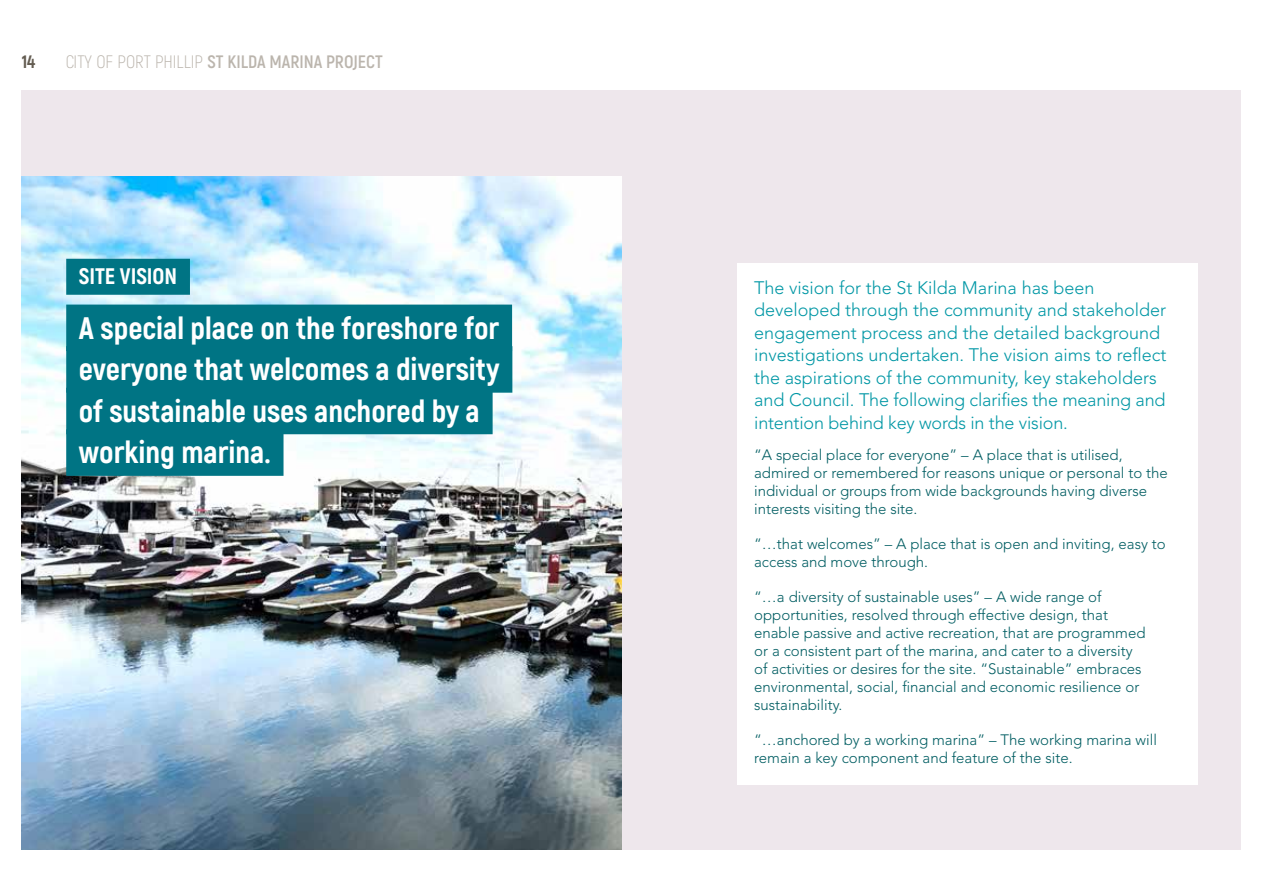
<style>
.page{position:relative;width:1263px;height:893px;background:#fff}
.page>*{position:absolute;margin:0;border:0;box-sizing:border-box;transform-origin:0 0}
.t1{font:800 31.05px/41.5px "Akrobat";color:#fff}
.t2{font:800 22.5px "Akrobat";color:#fff}
.t3{font:300 18px/22.5px "Avenir LT Std";color:#0097a5}
.t4{font:700 18px "Akrobat";color:#bbb5ad}
.t5{font:700 18px "Akrobat";color:#898072}
.t6{font:800 18px "Akrobat";color:#645d52}
.t7{font:300 15px/18px "Avenir LT Std";color:#005d62}
.s1{font-weight:300}
</style>
<div class="page">
<div style="left:22px;top:90px;width:1219px;height:759px;background:#eee7ec"></div>
<img style="left:22px;top:176px;width:600px;height:673px">
<div style="left:66px;top:259px;width:124px;height:36px;background:#007484"></div>
<div style="left:66px;top:305px;width:446px;height:46px;background:#007484"></div>
<div style="left:66px;top:346px;width:446px;height:47px;background:#007484"></div>
<div style="left:66px;top:388px;width:427px;height:46px;background:#007484"></div>
<div style="left:66px;top:429px;width:217px;height:47px;background:#007484"></div>
<div style="left:737px;top:263px;width:461px;height:521px;background:#fff"></div>
<p class="t6" style="left:22px;top:50px;width:15px">14</p>
<p class="t4" style="left:65px;top:51px;width:319px"><span class="s1">C Y OF PORT PHILLIP</span> ST KILDA MARINA PROJECT</p>
<p class="t5" style="left:65px;top:51px;width:191px">SITE VISION AND OBJEC IVES</p>
<h2 class="t2" style="left:79px;top:262px;width:100px">SITE VISION</h2>
<h1 class="t1" style="left:79px;top:307px;width:422px">A special place on the foreshore for everyone that welcomes a diversity of sustainable uses anchored by a working marina.</h1>
<p class="t3" style="left:754px;top:277px;width:414px">The vision for the St Kilda Marina has been developed through the community and stakeholder engagement process and the detailed background investigations undertaken. The vision aims to reflect the aspirations of the community, key stakeholders and Council. The following clarifies the meaning and intention behind key words in the vision.</p>
<p class="t7" style="left:754px;top:446px;width:415px">“A special place for everyone” – A place that is utilised, admired or remembered for reasons unique or personal to the individual or groups from wide backgrounds having diverse interests visiting the site.</p>
<p class="t7" style="left:754px;top:535px;width:413px">“…that welcomes” – A place that is open and inviting, easy to access and move through.</p>
<p class="t7" style="left:754px;top:588px;width:393px">“…a diversity of sustainable uses” – A wide range of opportunities, resolved through effective design, that enable passive and active recreation, that are programmed or a consistent part of the marina, and cater to a diversity of activities or desires for the site. “Sustainable” embraces environmental, social, financial and economic resilience or sustainability.</p>
<p class="t7" style="left:754px;top:731px;width:404px">“…anchored by a working marina” – The working marina will remain a key component and feature of the site.</p>
</div>
